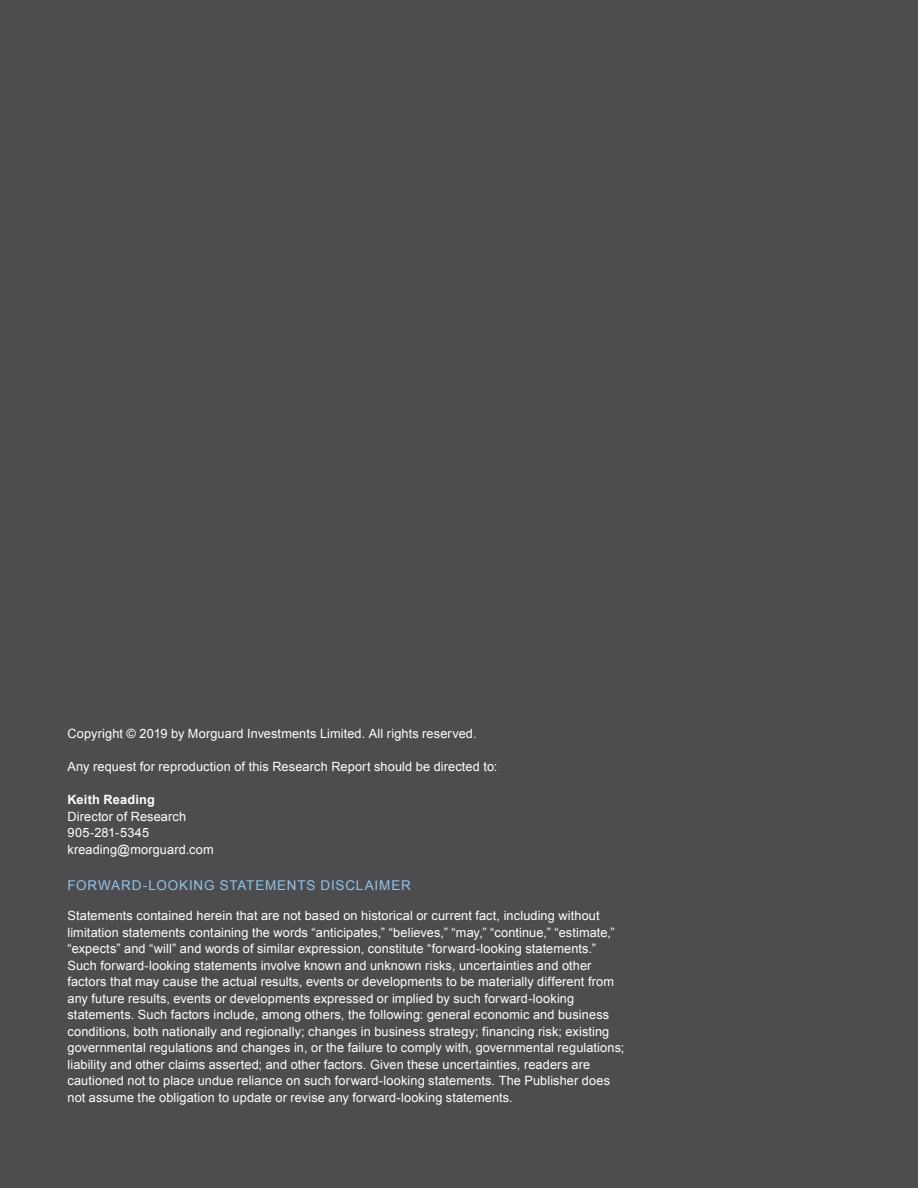
<style>
.page{position:relative;width:918px;height:1188px;background:#4d4d4f}
.page>*{position:absolute;margin:0;border:0;box-sizing:border-box;transform-origin:0 0}
.t1{font:13.5px "Arial";letter-spacing:.06em;color:#90c3ea}
.t2{font:12.75px/16.5px "Arial";letter-spacing:.01em;color:#fff}
.t3{font:700 12.75px "Arial";letter-spacing:.015em;color:#fff}
</style>
<div class="page">
<p class="t2" style="left:68px;top:726px;width:411px">Copyright © 2019 by Morguard Investments Limited. All rights reserved.</p>
<p class="t2" style="left:68px;top:759px;width:431px">Any request for reproduction of this Research Report should be directed to:</p>
<p class="t3" style="left:68px;top:791px;width:89px">Keith Reading</p>
<p class="t2" style="left:68px;top:808px;width:148px">Director of Research<br>905-281-5345 kreading@morguard.com</p>
<p class="t1" style="left:68px;top:877px;width:345px">FORWARD-LOOKING STATEMENTS DISCLAIMER</p>
<p class="t2" style="left:68px;top:908px;width:559px">Statements contained herein that are not based on historical or current fact, including without limitation statements containing the words “anticipates,” “believes,” “may,” “continue,” “estimate,” “expects” and “will” and words of similar expression, constitute “forward-looking statements.” Such forward-looking statements involve known and unknown risks, uncertainties and other factors that may cause the actual results, events or developments to be materially different from any future results, events or developments expressed or implied by such forward-looking statements. Such factors include, among others, the following: general economic and business conditions, both nationally and regionally; changes in business strategy; financing risk; existing governmental regulations and changes in, or the failure to comply with, governmental regulations; liability and other claims asserted; and other factors. Given these uncertainties, readers are cautioned not to place undue reliance on such forward-looking statements. The Publisher does not assume the obligation to update or revise any forward-looking statements.</p>
</div>
